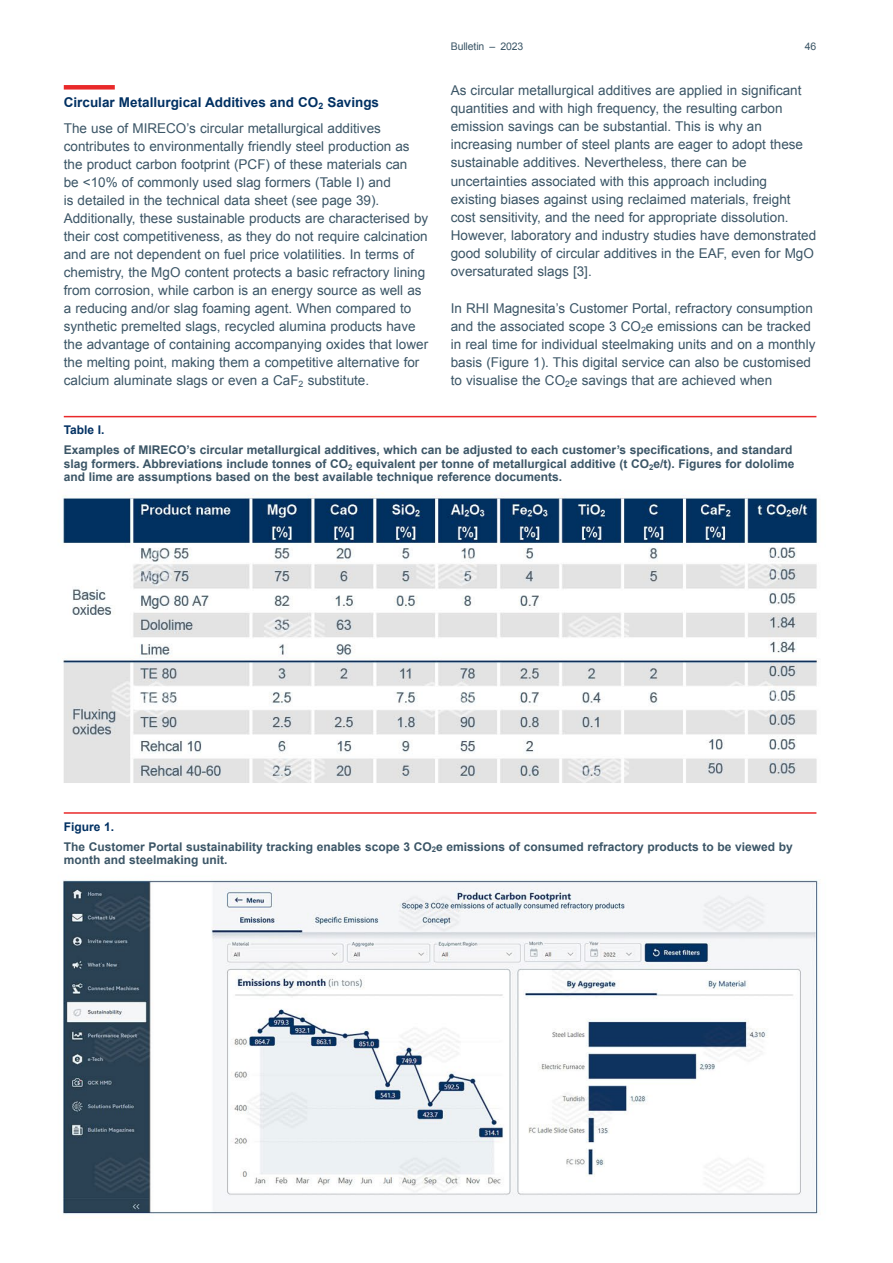
<style>
.page{position:relative;width:893px;height:1263px;background:#fff}
.page>*{position:absolute;margin:0;border:0;box-sizing:border-box;transform-origin:0 0}
.t1{font:13.5px/18.1px "Arial";color:#3b5566}
.t2{font:700 12px/13.5px "Arial";color:#3b5566}
.t3{font:700 12px "Arial";color:#003062}
.t4{font:10.5px "Arial";letter-spacing:-.01em;color:#3b5566}
.s1{font-weight:700;color:#003062}
.s2{color:#003062}
</style>
<div class="page">
<img style="left:62px;top:85px;width:757px;height:1129px">
<div style="left:64px;top:85px;width:51px;height:5px;background:#e9292a"></div>
<hr style="left:64px;top:416px;width:752px;height:1px;background:#e9292a">
<hr style="left:64px;top:812px;width:752px;height:2px;background:#e9292a">
<p class="t1" style="left:64px;top:89px;width:319px;line-height:26.5px"><span class="s1">Circular Metallurgical Additives and CO</span><sub>2</sub> <span class="s1">Savings<br></span>The use of MIRECO’s circular metallurgical additives</p>
<p class="t1" style="left:64px;top:137px;width:366px">contributes to environmentally friendly steel production as the product carbon footprint (PCF) of these materials can<br>be &lt;10% of commonly used slag formers (Table I) and<br>is detailed in the technical data sheet (see page 39).<br>Additionally, these sustainable products are characterised by their cost competitiveness, as they do not require calcination and are not dependent on fuel price volatilities. In terms of chemistry, the MgO content protects a basic refractory lining from corrosion, while carbon is an energy source as well as a reducing and/or slag foaming agent. When compared to synthetic premelted slags, recycled alumina products have the advantage of containing accompanying oxides that lower the melting point, making them a competitive alternative for calcium aluminate slags or even a CaF<sub>2</sub> substitute.</p>
<p class="t4" style="left:451px;top:39px;width:74px">Bulletin – 2023</p>
<p class="t4" style="left:805px;top:39px;width:13px">46</p>
<p class="t1" style="left:451px;top:81px;width:367px">As circular metallurgical additives are applied in significant quantities and with high frequency, the resulting carbon emission savings can be substantial. This is why an increasing number of steel plants are eager to adopt these sustainable additives. Nevertheless, there can be uncertainties associated with this approach including<br>existing biases against using reclaimed materials, freight cost sensitivity, and the need for appropriate dissolution.<br>However, laboratory and industry studies have demonstrated good solubility of circular additives in the EAF, even for MgO oversaturated slags [3].</p>
<p class="t1" style="left:451px;top:299px;width:366px">In RHI Magnesita’s Customer Portal, refractory consumption and the associated scope 3 CO<sub>2</sub>e emissions can be tracked in real time for individual steelmaking units and on a monthly basis (Figure 1). This digital service can also be customised to visualise the CO<sub>2</sub>e savings that are achieved when</p>
<p class="t3" style="left:64px;top:422px;width:42px">Table I.</p>
<p class="t2" style="left:64px;top:444px;width:732px">Examples of MIRECO’s circular metallurgical additives, which can be adjusted to each customer’s specifications, and standard slag formers. Abbreviations include tonnes of CO<sub>2</sub> equivalent per tonne of metallurgical additive (t CO<sub>2</sub>e/t). Figures for dololime and lime are assumptions based on the best available technique reference documents.</p>
<p class="t2" style="left:64px;top:817px;width:730px;line-height:19.8px"><span class="s2">Figure 1.<br></span>The Customer Portal sustainability tracking enables scope 3 CO<sub>2</sub>e emissions of consumed refractory products to be viewed by</p>
<p class="t2" style="left:64px;top:853px;width:165px">month and steelmaking unit.</p>
</div>
